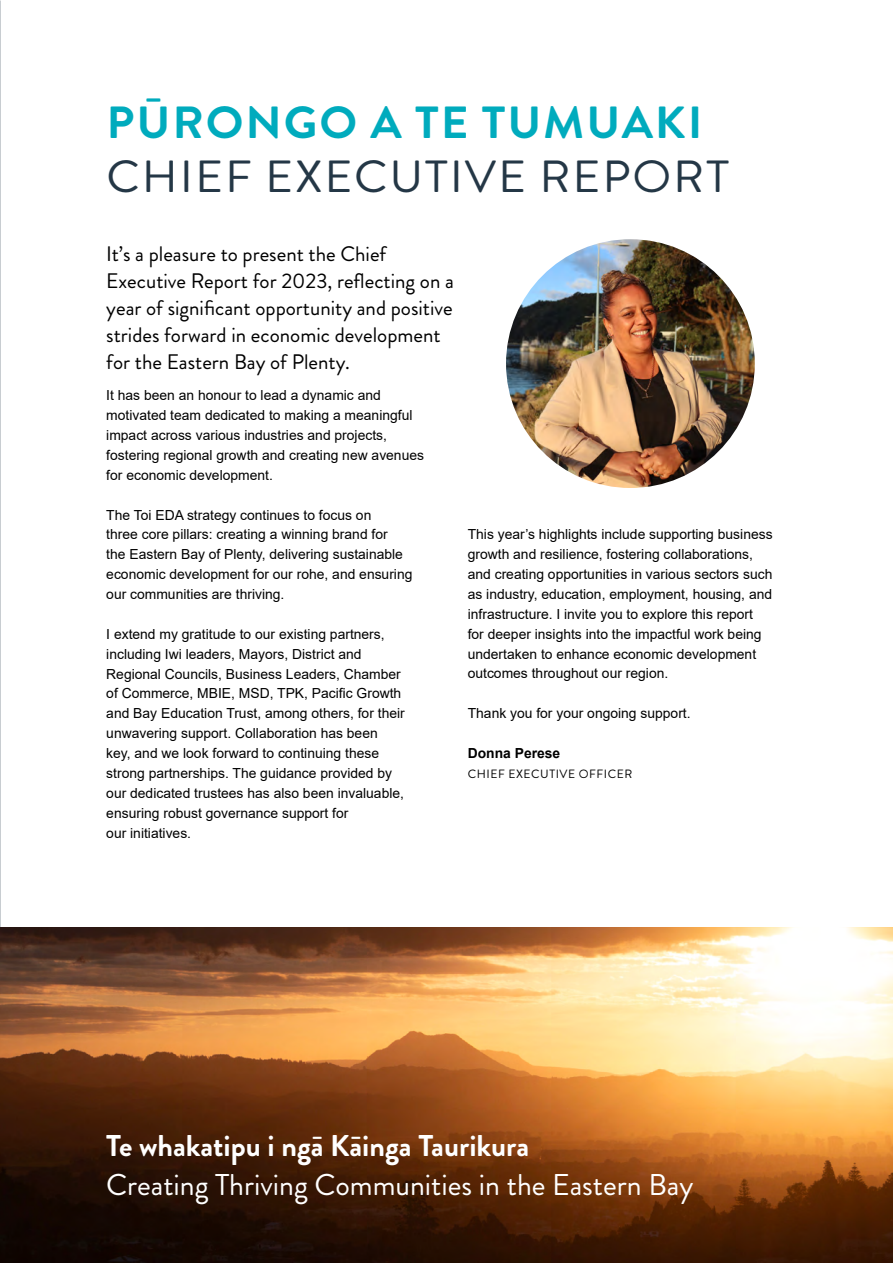
<style>
.page{position:relative;width:893px;height:1263px;background:#fff}
.page>*{position:absolute;margin:0;border:0;box-sizing:border-box;transform-origin:0 0}
.t1{font:45px "Brandon Grotesque";letter-spacing:.04em;color:#243746;scale:1.05 1}
.t2{font:700 45px "Brandon Grotesque";letter-spacing:.04em;color:#00abbd;scale:1.05 1}
.t3{font:30px "Brandon Grotesque";color:#fff}
.t4{font:700 30px "Brandon Grotesque";color:#fff}
.t5{font:21px/27px "Brandon Grotesque";color:#000}
.t6{font:13.8px/19.8px "Arial";color:#000}
.t7{font:700 13.8px "Arial";color:#000}
.t8{font:12px "Brandon Grotesque";letter-spacing:.045em;color:#000}
</style>
<div class="page">
<img style="left:506px;top:239px;width:249px;height:249px;border-radius:124px">
<img style="left:0;top:927px;width:893px;height:336px">
<h1 class="t2" style="left:107px;top:91px;width:569px">PŪRONGO A TE TUMUAKI</h1>
<h1 class="t1" style="left:107px;top:145px;width:594px">CHIEF EXECUTIVE REPORT</h1>
<h3 class="t5" style="left:106px;top:241px;width:349px">It’s a pleasure to present the Chief Executive Report for 2023, reflecting on a year of significant opportunity and positive strides forward in economic development for the Eastern Bay of Plenty.</h3>
<p class="t6" style="left:106px;top:385px;width:319px">It has been an honour to lead a dynamic and motivated team dedicated to making a meaningful impact across various industries and projects, fostering regional growth and creating new avenues for economic development.</p>
<p class="t6" style="left:106px;top:505px;width:308px">The Toi EDA strategy continues to focus on<br>three core pillars: creating a winning brand for<br>the Eastern Bay of Plenty, delivering sustainable economic development for our rohe, and ensuring our communities are thriving.</p>
<p class="t6" style="left:106px;top:624px;width:300px">I extend my gratitude to our existing partners, including Iwi leaders, Mayors, District and Regional Councils, Business Leaders, Chamber of Commerce, MBIE, MSD, TPK, Pacific Growth and Bay Education Trust, among others, for their unwavering support. Collaboration has been key, and we look forward to continuing these strong partnerships. The guidance provided by our dedicated trustees has also been invaluable, ensuring robust governance support for<br>our initiatives.</p>
<p class="t6" style="left:468px;top:524px;width:306px">This year’s highlights include supporting business growth and resilience, fostering collaborations, and creating opportunities in various sectors such as industry, education, employment, housing, and infrastructure. I invite you to explore this report for deeper insights into the impactful work being undertaken to enhance economic development outcomes throughout our region.</p>
<p class="t6" style="left:468px;top:703px;width:224px">Thank you for your ongoing support.</p>
<p class="t7" style="left:468px;top:743px;width:94px">Donna Perese</p>
<p class="t8" style="left:468px;top:766px;width:166px">CHIEF EXECUTIVE OFFICER</p>
<h2 class="t4" style="left:106px;top:1124px;width:424px">Te whakatipu i ngā Kāinga Taurikura</h2>
<h2 class="t3" style="left:106px;top:1164px;width:589px">Creating Thriving Communities in the Eastern Bay</h2>
</div>
